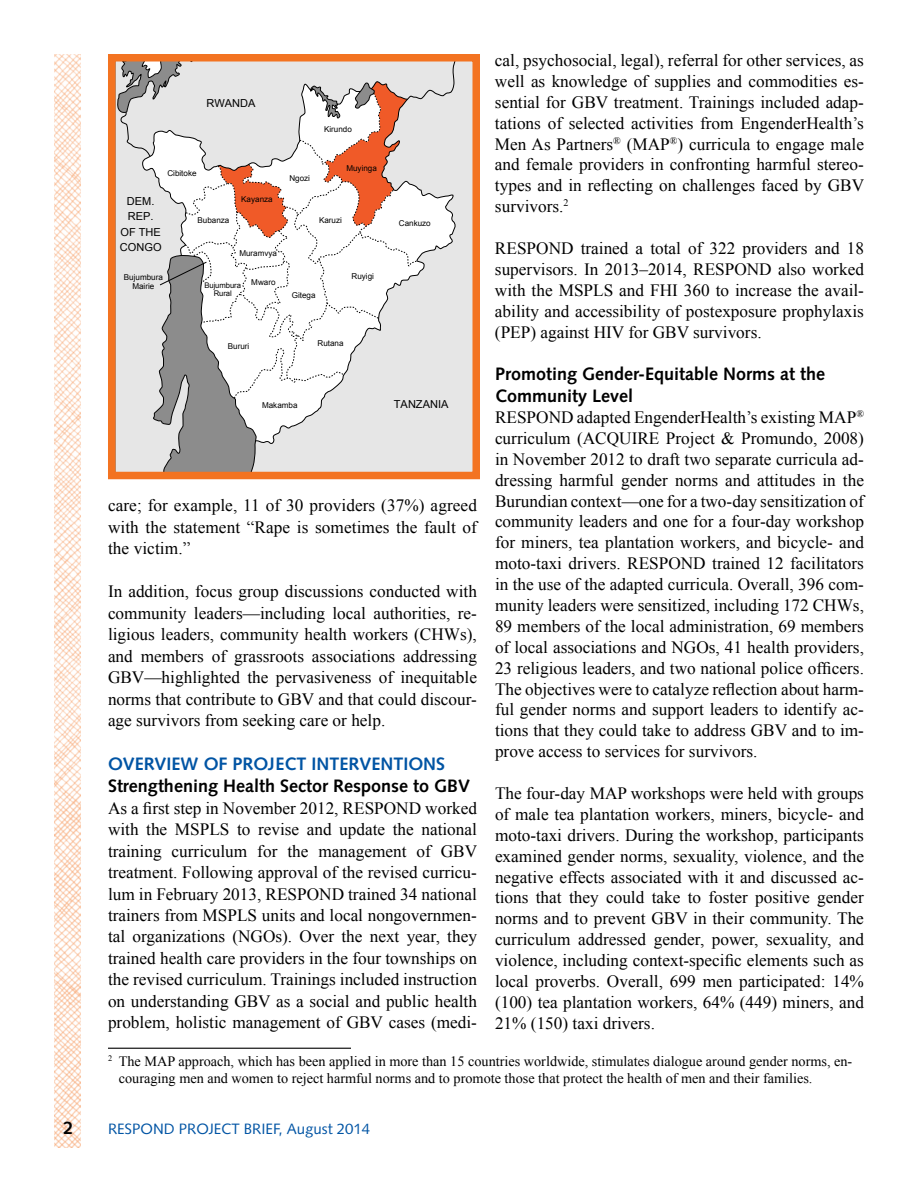
<style>
.page{position:relative;width:918px;height:1188px;background:#fff}
.page>*{position:absolute;margin:0;border:0;box-sizing:border-box;transform-origin:0 0}
.t1{font:700 18px/21.8px "Syntax LT Std";color:#000}
.t2{font:700 18px "Syntax LT Std";color:#0054a4}
.t3{font:17.25px/20.9px "Times New Roman";color:#000;text-align:justify}
.t4{font:15px "Syntax LT Std";color:#0054a4}
.t5{font:14.25px/17.1px "Times New Roman";color:#000}
.t6{font:10.95px/15.5px "Arial";color:#000;text-align:center}
.t7{font:8.1px/8.9px "Arial";color:#000;text-align:center}
.t8{font:7.65px/8.9px "Arial";letter-spacing:-.01em;color:#000;text-align:center}
</style>
<div class="page">
<img style="left:54px;top:54px;width:27px;height:1094px">
<hr style="left:108px;top:1048px;width:243px;height:1px;background:#000">
<div style="left:458px;top:63px;width:13px;height:407px;background:#e6e6e6"></div>
<svg style="left:117px;top:63px;width:341px;height:407px"></svg>
<div style="left:108px;top:54px;width:372px;height:425px;border:8px solid #f37321"></div>
<p class="t6" style="left:206px;top:96px;width:50px">RWANDA</p>
<p class="t7" style="left:324px;top:125px;width:29px">Kirundo</p>
<p class="t7" style="left:167px;top:168px;width:31px">Cibitoke</p>
<p class="t7" style="left:241px;top:195px;width:33px">Kayanza</p>
<p class="t6" style="left:120px;top:193px;width:43px">DEM.<br>REP.<br>OF THE<br>CONGO</p>
<p class="t7" style="left:198px;top:216px;width:33px">Bubanza</p>
<p class="t7" style="left:239px;top:249px;width:39px">Muramvya</p>
<p class="t8" style="left:204px;top:281px;width:38px">Bujumbura<br>Rural</p>
<p class="t7" style="left:124px;top:273px;width:41px">Bujumbura<br>Mairie</p>
<p class="t7" style="left:251px;top:278px;width:26px">Mwaro</p>
<p class="t7" style="left:289px;top:174px;width:22px">Ngozi</p>
<p class="t7" style="left:346px;top:164px;width:32px">Muyinga</p>
<p class="t7" style="left:319px;top:216px;width:24px">Karuzi</p>
<p class="t7" style="left:352px;top:272px;width:24px">Ruyigi</p>
<p class="t7" style="left:292px;top:291px;width:25px">Gitega</p>
<p class="t7" style="left:228px;top:341px;width:23px">Bururi</p>
<p class="t7" style="left:318px;top:339px;width:28px">Rutana</p>
<p class="t7" style="left:399px;top:219px;width:33px">Cankuzo</p>
<p class="t7" style="left:262px;top:400px;width:37px">Makamba</p>
<p class="t6" style="left:394px;top:396px;width:56px">TANZANIA</p>
<p class="t3" style="left:108px;top:495px;width:371px;line-height:21.5px">care; for example, 11 of 30 providers (37%) agreed with the statement “Rape is sometimes the fault of the victim.”</p>
<p class="t3" style="left:108px;top:581px;width:371px;line-height:21.5px">In addition, focus group discussions conducted with community leaders—including local authorities, re&shy;ligious leaders, community health workers (CHWs), and members of grassroots associations addressing GBV—highlighted the pervasiveness of inequitable norms that contribute to GBV and that could discour&shy;age survivors from seeking care or help.</p>
<p class="t2" style="left:108px;top:753px;width:339px">OVERVIEW OF PROJECT INTERVENTIONS</p>
<p class="t1" style="left:108px;top:775px;width:364px">Strengthening Health Sector Response to GBV</p>
<p class="t3" style="left:108px;top:797px;width:371px;line-height:21.5px">As a first step in November 2012, RESPOND worked with the MSPLS to revise and update the national training curriculum for the management of GBV treatment. Following approval of the revised curricu&shy;lum in February 2013, RESPOND trained 34 national trainers from MSPLS units and local nongovernmen&shy;tal organizations (NGOs). Over the next year, they trained health care providers in the four townships on the revised curriculum. Trainings included instruction on understanding GBV as a social and public health problem, holistic management of GBV cases (medi-</p>
<p class="t3" style="left:495px;top:49px;width:371px">cal, psychosocial, legal), referral for other services, as well as knowledge of supplies and commodities es&shy;sential for GBV treatment. Trainings included adap&shy;tations of selected activities from EngenderHealth’s Men As Partners<sup>®</sup> (MAP<sup>®</sup>) curricula to engage male and female providers in confronting harmful stereo&shy;types and in reflecting on challenges faced by GBV survivors.<sup>2</sup></p>
<p class="t3" style="left:495px;top:238px;width:370px">RESPOND trained a total of 322 providers and 18 supervisors. In 2013–2014, RESPOND also worked with the MSPLS and FHI 360 to increase the avail&shy;ability and accessibility of postexposure prophylaxis (PEP) against HIV for GBV survivors.</p>
<p class="t1" style="left:495px;top:363px;width:332px">Promoting Gender-Equitable Norms at the<br>Community Level</p>
<p class="t3" style="left:495px;top:406px;width:371px">RESPOND adapted EngenderHealth’s existing MAP<sup>® </sup>curriculum (ACQUIRE Project &amp; Promundo, 2008) in November 2012 to draft two separate curricula ad&shy;dressing harmful gender norms and attitudes in the Burundian context—one for a two-day sensitization of community leaders and one for a four-day workshop for miners, tea plantation workers, and bicycle- and moto-taxi drivers. RESPOND trained 12 facilitators in the use of the adapted curricula. Overall, 396 com&shy;munity leaders were sensitized, including 172 CHWs, 89 members of the local administration, 69 members of local associations and NGOs, 41 health providers, 23 religious leaders, and two national police officers.<br>The objectives were to catalyze reflection about harm&shy;ful gender norms and support leaders to identify ac&shy;tions that they could take to address GBV and to im&shy;prove access to services for survivors.</p>
<p class="t3" style="left:495px;top:782px;width:371px">The four-day MAP workshops were held with groups of male tea plantation workers, miners, bicycle- and moto-taxi drivers. During the workshop, participants examined gender norms, sexuality, violence, and the negative effects associated with it and discussed ac&shy;tions that they could take to foster positive gender norms and to prevent GBV in their community. The curriculum addressed gender, power, sexuality, and violence, including context-specific elements such as local proverbs. Overall, 699 men participated: 14% (100) tea plantation workers, 64% (449) miners, and 21% (150) taxi drivers.</p>
<p class="t5" style="left:119px;top:1052px;width:735px;text-indent:-11px"><sup>2</sup> The MAP approach, which has been applied in more than 15 countries worldwide, stimulates dialogue around gender norms, en&shy;couraging men and women to reject harmful norms and to promote those that protect the health of men and their families.</p>
<p class="t1" style="left:64px;top:1117px;width:12px">2</p>
<p class="t4" style="left:108px;top:1120px;width:264px">RESPOND PROJECT BRIEF, August 2014</p>
</div>
